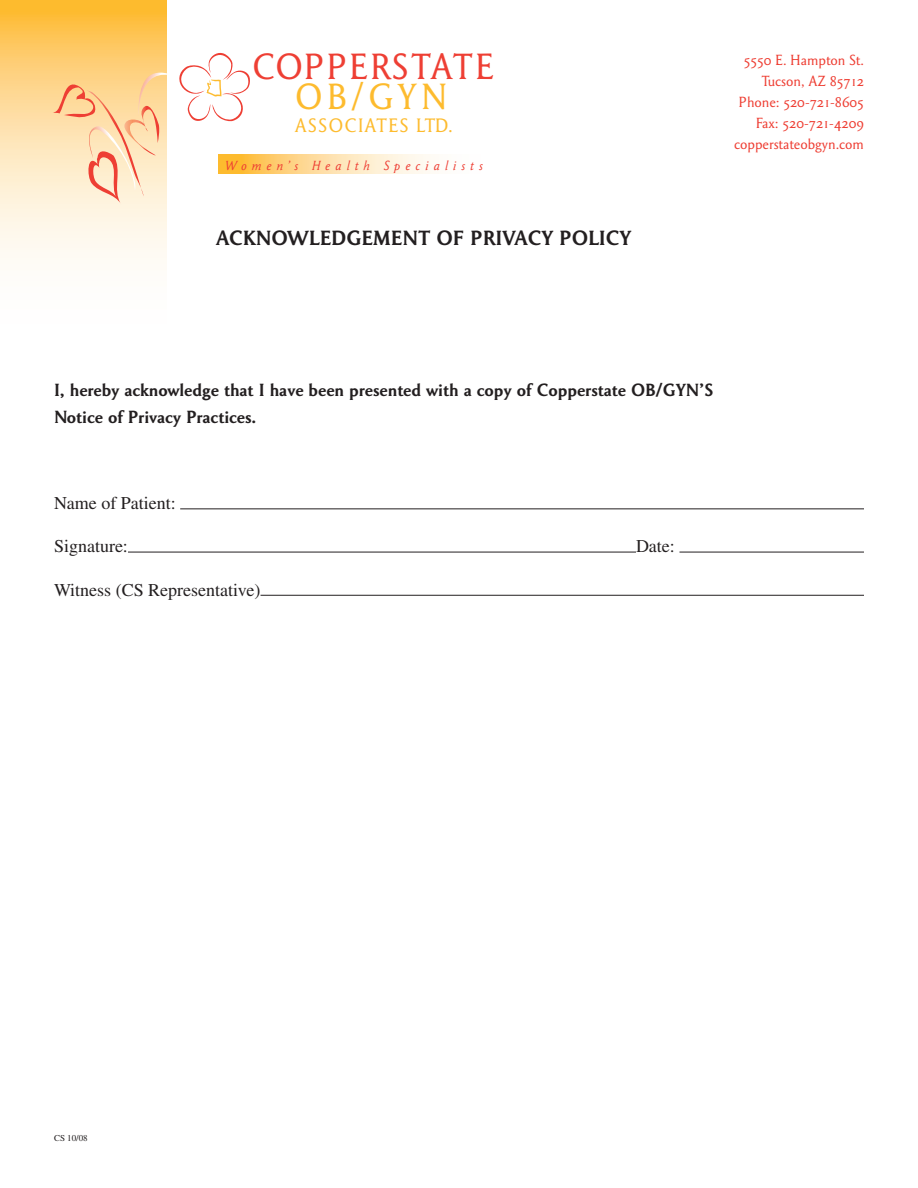
<style>
.page{position:relative;width:918px;height:1188px;background:#fff}
.page>*{position:absolute;margin:0;border:0;box-sizing:border-box;transform-origin:0 0}
.t1{font:37.2px "Garaline";letter-spacing:.025em;color:#ee3f34}
.t2{font:37.2px "Garaline";color:#fdbb2e}
.t3{font:700 21px "Garaline";color:#231f20}
.t4{font:19.8px "Garaline";letter-spacing:.05em;color:#fdbb2e}
.t5{font:700 18px "Garaline";color:#231f20}
.t6{font:18px "Times";color:#231f20}
.t7{font:15px "Garaline";color:#ee3f34}
.t8{font:italic 13.5px "Garaline";letter-spacing:.375em;color:#ee3f34}
.t9{font:9px "Times";color:#231f20}
</style>
<div class="page">
<svg style="left:0;top:0;width:166px;height:260px;background:#fddea0"></svg>
<svg style="left:53px;top:51px;width:197px;height:153px"></svg>
<svg style="left:219px;top:154px;width:212px;height:20px;background:#fddc9d"></svg>
<hr style="left:180px;top:508px;width:684px;height:1px;background:#231f20">
<hr style="left:128px;top:552px;width:508px;height:1px;background:#231f20">
<hr style="left:679px;top:552px;width:185px;height:1px;background:#231f20">
<hr style="left:261px;top:595px;width:603px;height:1px;background:#231f20">
<p class="t1" style="left:252px;top:45px;width:244px">COPPERSTATE</p>
<p class="t2" style="left:295px;top:75px;width:154px">OB/GYN</p>
<p class="t4" style="left:295px;top:114px;width:159px">ASSOCIATES LTD.</p>
<p class="t8" style="left:225px;top:158px;width:259px">Women’s Health Specialists</p>
<p class="t3" style="left:216px;top:226px;width:417px">ACKNOWLEDGEMENT OF PRIVACY POLICY</p>
<p class="t7" style="left:744px;top:51px;width:122px">5550 E. Hampton St.</p>
<p class="t7" style="left:761px;top:72px;width:104px">Tucson, AZ 85712</p>
<p class="t7" style="left:739px;top:93px;width:127px">Phone: 520-721-8605</p>
<p class="t7" style="left:756px;top:114px;width:110px">Fax: 520-721-4209</p>
<p class="t7" style="left:734px;top:135px;width:131px">copperstateobgyn.com</p>
<p class="t5" style="left:54px;top:379px;width:661px">I, hereby acknowledge that I have been presented with a copy of Copperstate OB/GYN’S</p>
<p class="t5" style="left:54px;top:406px;width:204px">Notice of Privacy Practices.</p>
<p class="t6" style="left:54px;top:493px;width:123px">Name of Patient:</p>
<p class="t6" style="left:54px;top:536px;width:75px">Signature:</p>
<p class="t6" style="left:636px;top:536px;width:40px">Date:</p>
<p class="t6" style="left:54px;top:579px;width:208px">Witness (CS Representative)</p>
<p class="t9" style="left:54px;top:1133px;width:35px">CS 10/08</p>
</div>
